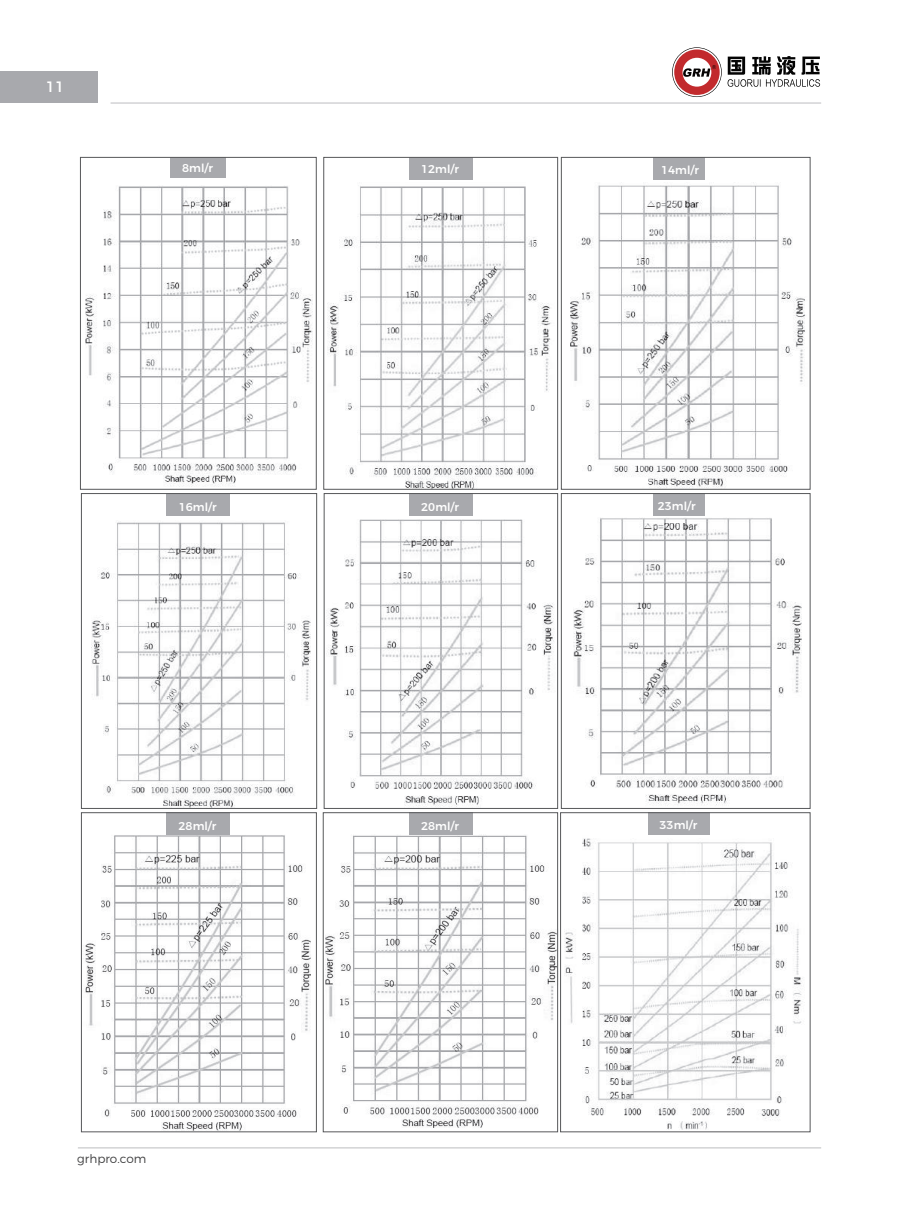
<style>
.page{position:relative;width:919px;height:1217px;background:#fff}
.page>*{position:absolute;margin:0;border:0;box-sizing:border-box;transform-origin:0 0}
.t1{font:15px "Montserrat";color:#fff}
.t2{font:300 12px "Montserrat";color:#3e3e3f}
.t3{font:500 11.4px "Montserrat";letter-spacing:.005em;color:#fff}
</style>
<div class="page">
<hr style="left:111px;top:103px;width:710px;height:1px;background:#bcbdc0">
<hr style="left:78px;top:1147px;width:743px;height:1px;background:#bcbdc0">
<div style="left:0;top:71px;width:98px;height:32px;background:#a8a9ad"></div>
<img style="left:85px;top:830px;width:226px;height:299px">
<img style="left:322px;top:834px;width:237px;height:297px">
<img style="left:565px;top:834px;width:238px;height:295px">
<img style="left:86px;top:186px;width:227px;height:300px">
<img style="left:327px;top:186px;width:224px;height:301px">
<img style="left:570px;top:185px;width:235px;height:302px">
<img style="left:91px;top:521px;width:220px;height:285px">
<img style="left:327px;top:519px;width:227px;height:287px">
<img style="left:573px;top:518px;width:229px;height:288px">
<div style="left:171px;top:157px;width:55px;height:21px;background:#a8a9ad"></div>
<div style="left:409px;top:157px;width:63px;height:22px;background:#a8a9ad"></div>
<div style="left:653px;top:157px;width:52px;height:22px;background:#a8a9ad"></div>
<div style="left:409px;top:493px;width:63px;height:22px;background:#a8a9ad"></div>
<div style="left:653px;top:493px;width:52px;height:22px;background:#a8a9ad"></div>
<div style="left:167px;top:493px;width:63px;height:22px;background:#a8a9ad"></div>
<div style="left:409px;top:812px;width:63px;height:22px;background:#a8a9ad"></div>
<div style="left:648px;top:812px;width:62px;height:22px;background:#a8a9ad"></div>
<div style="left:167px;top:812px;width:63px;height:22px;background:#a8a9ad"></div>
<div style="left:560px;top:812px;width:250px;height:319px;border:1px solid #57585a"></div>
<div style="left:323px;top:157px;width:235px;height:332px;border:1px solid #57585a"></div>
<div style="left:561px;top:157px;width:249px;height:332px;border:1px solid #57585a"></div>
<div style="left:81px;top:493px;width:236px;height:315px;border:1px solid #57585a"></div>
<div style="left:324px;top:493px;width:234px;height:315px;border:1px solid #57585a"></div>
<div style="left:561px;top:493px;width:249px;height:315px;border:1px solid #57585a"></div>
<div style="left:81px;top:812px;width:236px;height:319px;border:1px solid #57585a"></div>
<div style="left:323px;top:812px;width:235px;height:319px;border:1px solid #57585a"></div>
<div style="left:80px;top:157px;width:237px;height:332px;border:1px solid #57585a"></div>
<svg style="left:672px;top:47px;width:50px;height:50px"></svg>
<svg style="left:674px;top:49px;width:46px;height:46px"></svg>
<svg style="left:727px;top:56px;width:93px;height:31px"></svg>
<h1 class="t1" style="left:46px;top:75px;width:20px">11</h1>
<p class="t3" style="left:182px;top:159px;width:32px">8ml/r</p>
<p class="t3" style="left:421px;top:160px;width:39px">12ml/r</p>
<p class="t3" style="left:661px;top:161px;width:39px">14ml/r</p>
<p class="t3" style="left:179px;top:498px;width:39px">16ml/r</p>
<p class="t3" style="left:421px;top:497px;width:39px">20ml/r</p>
<p class="t3" style="left:658px;top:497px;width:39px">23ml/r</p>
<p class="t3" style="left:179px;top:816px;width:39px">28ml/r</p>
<p class="t3" style="left:421px;top:816px;width:39px">28ml/r</p>
<p class="t3" style="left:659px;top:816px;width:39px">33ml/r</p>
<p class="t2" style="left:77px;top:1149px;width:71px">grhpro.com</p>
</div>
